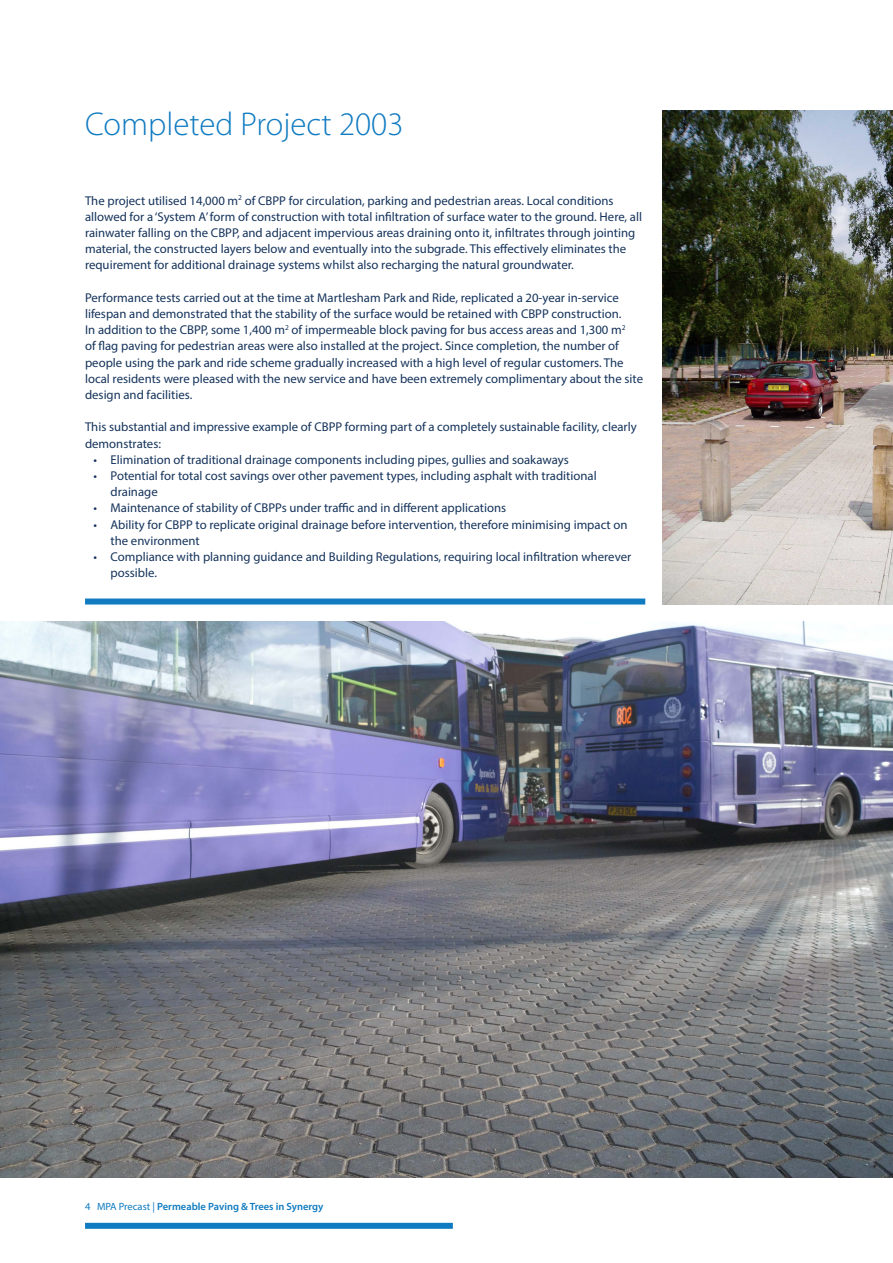
<style>
.page{position:relative;width:893px;height:1263px;background:#fff}
.page>*{position:absolute;margin:0;border:0;box-sizing:border-box;transform-origin:0 0}
.t1{font:300 33px "Myriad Pro";color:#107bc1}
.t2{font:12.75px/16.2px "Myriad Pro";color:#15335b}
.t3{font:600 10.5px "Myriad Pro";color:#107bc1}
.s1{font-weight:400}
</style>
<div class="page">
<div style="left:85px;top:1223px;width:368px;height:6px;background:#107bc1"></div>
<div style="left:85px;top:598px;width:560px;height:6px;background:#107bc1"></div>
<img style="left:0;top:621px;width:893px;height:557px">
<img style="left:662px;top:111px;width:231px;height:493px">
<p class="t1" style="left:85px;top:104px;width:320px">Completed Project 2003</p>
<p class="t2" style="left:85px;top:192px;width:559px">The project utilised 14,000 m<sup>2</sup> of CBPP for circulation, parking and pedestrian areas. Local conditions allowed for a ‘System A’ form of construction with total infiltration of surface water to the ground. Here, all rainwater falling on the CBPP, and adjacent impervious areas draining onto it, infiltrates through jointing material, the constructed layers below and eventually into the subgrade. This effectively eliminates the requirement for additional drainage systems whilst also recharging the natural groundwater.</p>
<p class="t2" style="left:85px;top:289px;width:559px">Performance tests carried out at the time at Martlesham Park and Ride, replicated a 20-year in-service lifespan and demonstrated that the stability of the surface would be retained with CBPP construction.<br>In addition to the CBPP, some 1,400 m<sup>2</sup> of impermeable block paving for bus access areas and 1,300 m<sup>2<br></sup>of flag paving for pedestrian areas were also installed at the project. Since completion, the number of people using the park and ride scheme gradually increased with a high level of regular customers. The local residents were pleased with the new service and have been extremely complimentary about the site design and facilities.</p>
<p class="t2" style="left:85px;top:419px;width:553px">This substantial and impressive example of CBPP forming part of a completely sustainable facility, clearly demonstrates:</p>
<p class="t2" style="left:94px;top:451px;width:477px">• Elimination of traditional drainage components including pipes, gullies and soakaways</p>
<p class="t2" style="left:111px;top:467px;width:488px;text-indent:-17px">• Potential for total cost savings over other pavement types, including asphalt with traditional drainage</p>
<p class="t2" style="left:94px;top:500px;width:414px">• Maintenance of stability of CBPPs under traffic and in different applications</p>
<p class="t2" style="left:111px;top:516px;width:518px;text-indent:-17px">• Ability for CBPP to replicate original drainage before intervention, therefore minimising impact on the environment</p>
<p class="t2" style="left:111px;top:548px;width:522px;text-indent:-17px">• Compliance with planning guidance and Building Regulations, requiring local infiltration wherever possible.</p>
<p class="t3" style="left:85px;top:1200px;width:240px"><span class="s1">4 MPA Precast |</span> Permeable Paving &amp; Trees in Synergy</p>
</div>
